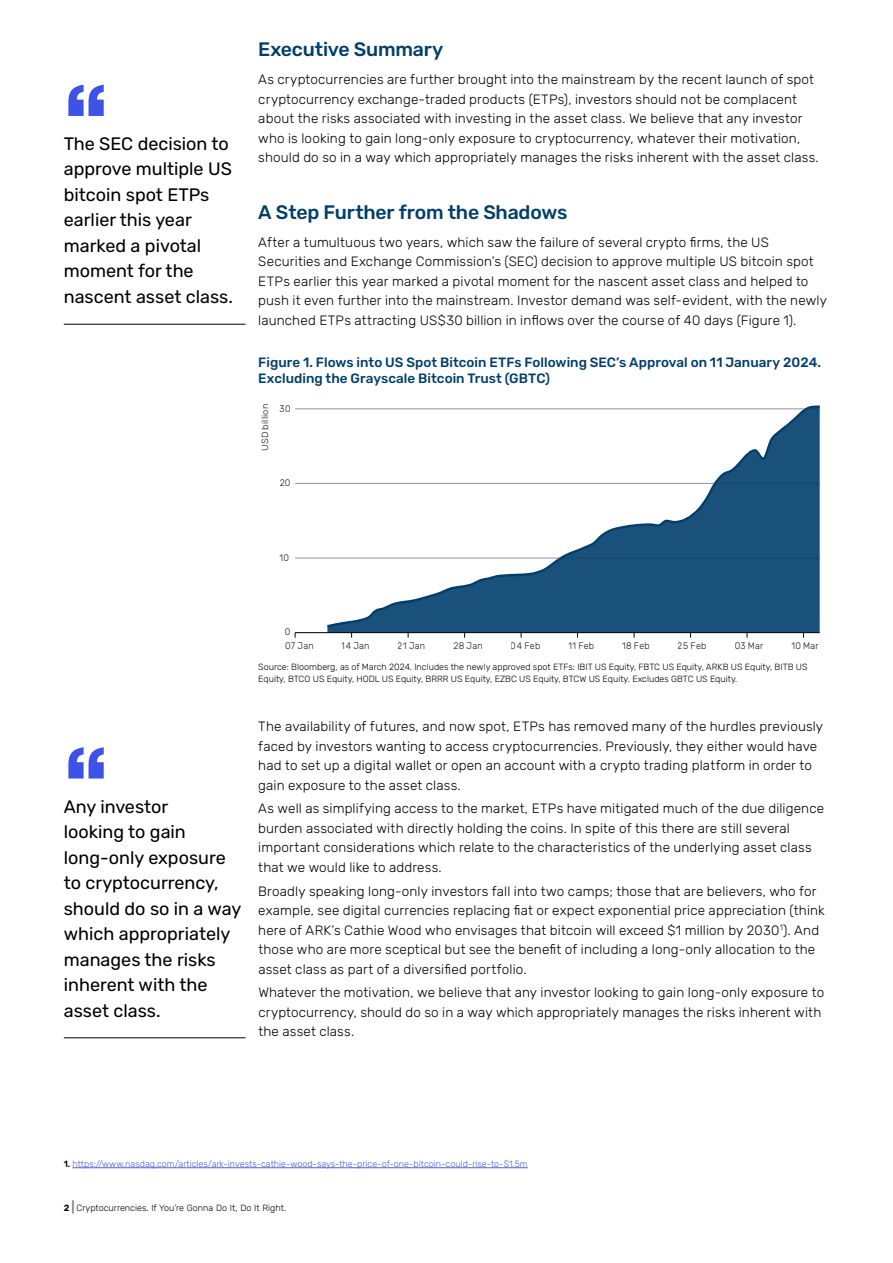
<style>
.page{position:relative;width:893px;height:1263px;background:#fff}
.page>*{position:absolute;margin:0;border:0;box-sizing:border-box;transform-origin:0 0}
.t1{font:900 82.5px "Helvetica Neue LT Std";color:#3d53e7}
.t2{font:500 19.5px "Rubik";letter-spacing:-.01em;color:#003e6b}
.t3{font:18px/25.5px "Rubik";color:#000}
.t4{font:300 13.5px/19.5px "Rubik";letter-spacing:.01em;color:#000}
.t5{font:500 13.5px/16.5px "Rubik";color:#003e6b}
.t6{font:300 9.45px "Rubik";letter-spacing:.025em;color:#1a171b;scale:.95 1}
.t7{font:300 9px/12px "Rubik";color:#000}
.t8{font:300 9px "Rubik";color:#4f5cd6}
.t9{font:300 9px "Rubik";letter-spacing:.025em;color:#1a171b;scale:1.05 1}
.s1{font-weight:500;color:#000}
.s2{font-weight:600}
.s3{font-size:12px}
</style>
<div class="page">
<hr style="left:295px;top:558px;width:525px;height:1px;background:#969696">
<hr style="left:295px;top:483px;width:525px;height:1px;background:#969696">
<hr style="left:295px;top:409px;width:525px;height:1px;background:#969696">
<svg style="left:325px;top:405px;width:495px;height:224px"></svg>
<hr style="left:295px;top:632px;width:525px;height:1px;background:#000">
<hr style="left:64px;top:324px;width:182px;height:1px;background:#000">
<hr style="left:64px;top:1037px;width:182px;height:1px;background:#000">
<hr style="left:72px;top:1167px;width:456px;height:1px;background:#4f5cd6">
<h1 class="t1" style="left:64px;top:65px;width:46px">‘‘</h1>
<h3 class="t3" style="left:64px;top:131px;width:171px">The SEC decision to approve multiple US bitcoin spot ETPs earlier this year marked a pivotal moment for the nascent asset class.</h3>
<h2 class="t2" style="left:258px;top:39px;width:187px">Executive Summary</h2>
<p class="t4" style="left:258px;top:70px;width:562px">As cryptocurrencies are further brought into the mainstream by the recent launch of spot cryptocurrency exchange-traded products (ETPs), investors should not be complacent about the risks associated with investing in the asset class. We believe that any investor who is looking to gain long-only exposure to cryptocurrency, whatever their motivation, should do so in a way which appropriately manages the risks inherent with the asset class.</p>
<h2 class="t2" style="left:258px;top:201px;width:311px">A Step Further from the Shadows</h2>
<p class="t4" style="left:258px;top:233px;width:570px">After a tumultuous two years, which saw the failure of several crypto firms, the US Securities and Exchange Commission’s (SEC) decision to approve multiple US bitcoin spot ETPs earlier this year marked a pivotal moment for the nascent asset class and helped to push it even further into the mainstream. Investor demand was self-evident, with the newly launched ETPs attracting US$30 billion in inflows over the course of 40 days (Figure 1).</p>
<p class="t5" style="left:258px;top:354px;width:564px">Figure 1. Flows into US Spot Bitcoin ETFs Following SEC’s Approval on 11 January 2024.<br>Excluding the Grayscale Bitcoin Trust (GBTC)</p>
<p class="t9" style="left:259px;top:451px;width:47px;rotate:-90deg">USD billion</p>
<p class="t6" style="left:280px;top:401px;width:13px">30</p>
<p class="t6" style="left:280px;top:476px;width:13px">20</p>
<p class="t6" style="left:280px;top:551px;width:11px">10</p>
<h1 class="t1" style="left:64px;top:727px;width:46px">‘‘</h1>
<h3 class="t3" style="left:64px;top:794px;width:179px">Any investor<br>looking to gain long-only exposure to cryptocurrency, should do so in a way which appropriately manages the risks inherent with the asset class.</h3>
<p class="t6" style="left:284px;top:625px;width:7px">0</p>
<p class="t6" style="left:285px;top:639px;width:32px">07 Jan</p>
<p class="t6" style="left:342px;top:639px;width:31px">14 Jan</p>
<p class="t6" style="left:398px;top:639px;width:30px">21 Jan</p>
<p class="t6" style="left:453px;top:639px;width:32px">28 Jan</p>
<p class="t6" style="left:511px;top:639px;width:32px">04 Feb</p>
<p class="t6" style="left:568px;top:639px;width:28px">11 Feb</p>
<p class="t6" style="left:622px;top:639px;width:30px">18 Feb</p>
<p class="t6" style="left:678px;top:639px;width:31px">25 Feb</p>
<p class="t6" style="left:735px;top:639px;width:32px">03 Mar</p>
<p class="t6" style="left:791px;top:639px;width:30px">10 Mar</p>
<p class="t7" style="left:258px;top:661px;width:551px">Source: Bloomberg, as of March 2024. Includes the newly approved spot ETFs: IBIT US Equity, FBTC US Equity, ARKB US Equity, BITB US<br>Equity, BTCO US Equity, HODL US Equity, BRRR US Equity, EZBC US Equity, BTCW US Equity. Excludes GBTC US Equity.</p>
<p class="t4" style="left:258px;top:717px;width:566px">The availability of futures, and now spot, ETPs has removed many of the hurdles previously faced by investors wanting to access cryptocurrencies. Previously, they either would have had to set up a digital wallet or open an account with a crypto trading platform in order to gain exposure to the asset class.</p>
<p class="t4" style="left:258px;top:799px;width:567px">As well as simplifying access to the market, ETPs have mitigated much of the due diligence burden associated with directly holding the coins. In spite of this there are still several important considerations which relate to the characteristics of the underlying asset class that we would like to address.</p>
<p class="t4" style="left:258px;top:881px;width:568px">Broadly speaking long-only investors fall into two camps; those that are believers, who for example, see digital currencies replacing fiat or expect exponential price appreciation (think here of ARK’s Cathie Wood who envisages that bitcoin will exceed $1 million by 2030<sup>1</sup>). And those who are more sceptical but see the benefit of including a long-only allocation to the asset class as part of a diversified portfolio.</p>
<p class="t4" style="left:258px;top:983px;width:567px">Whatever the motivation, we believe that any investor looking to gain long-only exposure to cryptocurrency, should do so in a way which appropriately manages the risks inherent with the asset class.</p>
<p class="t8" style="left:64px;top:1159px;width:465px"><span class="s1">1.</span> https://www.nasdaq.com/articles/ark-invests-cathie-wood-says-the-price-of-one-bitcoin-could-rise-to-$1.5m</p>
<p class="t7" style="left:64px;top:1202px;width:224px"><span class="s2">2</span> <span class="s3">|</span> Cryptocurrencies. If You’re Gonna Do It, Do It Right.</p>
</div>
